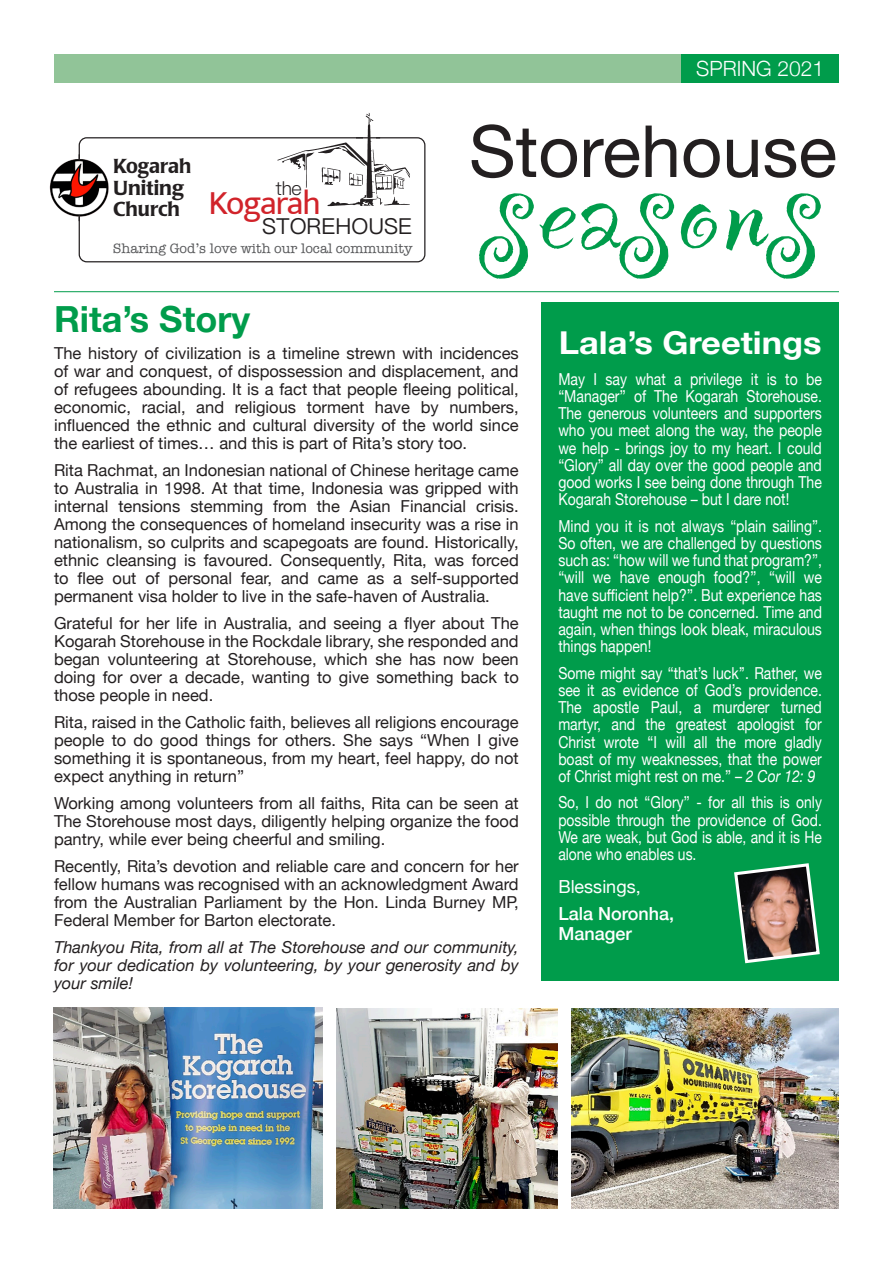
<style>
.page{position:relative;width:893px;height:1263px;background:#fff}
.page>*{position:absolute;margin:0;border:0;box-sizing:border-box;transform-origin:0 0}
.t1{font:181.5px "Party Let Plain";color:#009c4b}
.t2{font:72px "Helvetica Neue";color:#231f20}
.t3{font:700 36px "Helvetica Neue";color:#009c4b}
.t4{font:34.05px "Mukta Mahee";letter-spacing:-.04em;color:#d1232a}
.t5{font:700 31.5px "Helvetica Neue";color:#fff;scale:1.09 1}
.t6{font:22.05px "Ping Fang SC";color:#231f20}
.t7{font:300 21px "Helvetica Neue";color:#fff}
.t8{font:500 19.95px/21.9px "Poppl Laudatio";color:#231f20}
.t9{font:300 18.9px "Ping Fang SC";color:#231f20}
.t10{font:500 18px "Helvetica Neue";color:#fff}
.t11{font:18px "Helvetica Neue";color:#fff}
.t12{font:16.5px/18px "Helvetica Neue";color:#231f20;text-align:justify}
.t13{font:16.5px/17.2px "Helvetica Neue";color:#fff;text-align:justify;scale:.85 1}
.t14{font:16.5px/17.2px "Helvetica Neue";color:#fff;text-align:justify;scale:.84 1}
.t15{font:italic 16.5px/18px "Helvetica Neue";color:#231f20;text-align:justify}
.t16{font:13.8px "American Typewriter";color:#57585a}
.s1{font-family:"Poppl Laudatio";font-weight:500;font-size:19.95px;color:#231f20}
.s2{font-style:italic}
</style>
<div class="page">
<div style="left:79px;top:137px;width:346px;height:125px;border:1px solid #231f20;border-radius:7px"></div>
<img style="left:50px;top:159px;width:59px;height:57px">
<img style="left:276px;top:113px;width:138px;height:94px">
<svg style="left:356px;top:137px;width:24px;height:1px"></svg>
<div style="left:55px;top:55px;width:783px;height:28px;background:#91c498"></div>
<div style="left:682px;top:55px;width:157px;height:28px;background:#009c4b"></div>
<div style="left:541px;top:302px;width:298px;height:678px;background:#009c4b"></div>
<svg style="left:734px;top:863px;width:86px;height:101px"></svg>
<hr style="left:54px;top:291px;width:785px;height:1px;background:#009c4b">
<img style="left:54px;top:1008px;width:268px;height:201px">
<img style="left:337px;top:1008px;width:220px;height:201px">
<img style="left:571px;top:1008px;width:268px;height:201px">
<p class="t8" style="left:113px;top:155px;width:80px">Kogarah<br>Uniting</p>
<p class="t9" style="left:276px;top:176px;width:28px">the</p>
<p class="t6" style="left:262px;top:213px;width:151px">STOREHOUSE</p>
<p class="t16" style="left:113px;top:237px;width:301px">Sharing God’s love with our local community</p>
<p class="t4" style="left:113px;top:183px;width:209px"><span class="s1">Church</span> Kogarah</p>
<p class="t7" style="left:696px;top:52px;width:130px">SPRING 2021</p>
<p class="t2" style="left:469px;top:99px;width:370px">Storehouse</p>
<p class="t1" style="left:484px;top:78px;width:341px">seasons</p>
<p class="t3" style="left:54px;top:291px;width:198px">Rita’s Story</p>
<p class="t12" style="left:54px;top:345px;width:466px">The history of civilization is a timeline strewn with incidences of war and conquest, of dispossession and displacement, and of refugees abounding. It is a fact that people fleeing political, economic, racial, and religious torment have by numbers, influenced the ethnic and cultural diversity of the world since the earliest of times… and this is part of Rita’s story too.</p>
<p class="t12" style="left:54px;top:462px;width:466px">Rita Rachmat, an Indonesian national of Chinese heritage came to Australia in 1998. At that time, Indonesia was gripped with internal tensions stemming from the Asian Financial crisis.<br>Among the consequences of homeland insecurity was a rise in nationalism, so culprits and scapegoats are found. Historically, ethnic cleansing is favoured. Consequently, Rita, was forced to flee out of personal fear, and came as a self-supported permanent visa holder to live in the safe-haven of Australia.</p>
<p class="t12" style="left:54px;top:615px;width:466px">Grateful for her life in Australia, and seeing a flyer about The Kogarah Storehouse in the Rockdale library, she responded and began volunteering at Storehouse, which she has now been doing for over a decade, wanting to give something back to those people in need.</p>
<p class="t12" style="left:54px;top:714px;width:466px">Rita, raised in the Catholic faith, believes all religions encourage people to do good things for others. She says “When I give something it is spontaneous, from my heart, feel happy, do not expect anything in return”</p>
<p class="t12" style="left:54px;top:795px;width:466px">Working among volunteers from all faiths, Rita can be seen at The Storehouse most days, diligently helping organize the food pantry, while ever being cheerful and smiling.</p>
<p class="t12" style="left:54px;top:858px;width:466px">Recently, Rita’s devotion and reliable care and concern for her fellow humans was recognised with an acknowledgment Award from the Australian Parliament by the Hon. Linda Burney MP, Federal Member for Barton electorate.</p>
<p class="t15" style="left:54px;top:939px;width:466px">Thankyou Rita, from all at The Storehouse and our community, for your dedication by volunteering, by your generosity and by your smile!</p>
<p class="t5" style="left:559px;top:318px;width:242px">Lala’s Greetings</p>
<p class="t13" style="left:558px;top:371px;width:312px">May I say what a privilege it is to be “Manager’’ of The Kogarah Storehouse.<br>The generous volunteers and supporters who you meet along the way, the people we help - brings joy to my heart. I could “Glory” all day over the good people and good works I see being done through The Kogarah Storehouse – but I dare not!</p>
<p class="t13" style="left:558px;top:518px;width:312px">Mind you it is not always “plain sailing”.<br>So often, we are challenged by questions such as: “how will we fund that program?”, “will we have enough food?’’, “will we have sufficient help?’’. But experience has taught me not to be concerned. Time and again, when things look bleak, miraculous things happen!</p>
<p class="t13" style="left:558px;top:665px;width:312px">Some might say “that’s luck’’. Rather, we see it as evidence of God’s providence.<br>The apostle Paul, a murderer turned martyr, and the greatest apologist for Christ wrote “I will all the more gladly boast of my weaknesses, that the power of Christ might rest on me.” – <span class="s2">2 Cor 12: 9</span></p>
<p class="t14" style="left:558px;top:795px;width:315px">So, I do not “Glory’’ - for all this is only possible through the providence of God.<br>We are weak, but God is able, and it is He alone who enables us.</p>
<p class="t11" style="left:558px;top:874px;width:84px">Blessings,</p>
<p class="t10" style="left:558px;top:899px;width:117px">Lala Noronha,</p>
<p class="t10" style="left:558px;top:919px;width:75px">Manager</p>
</div>
